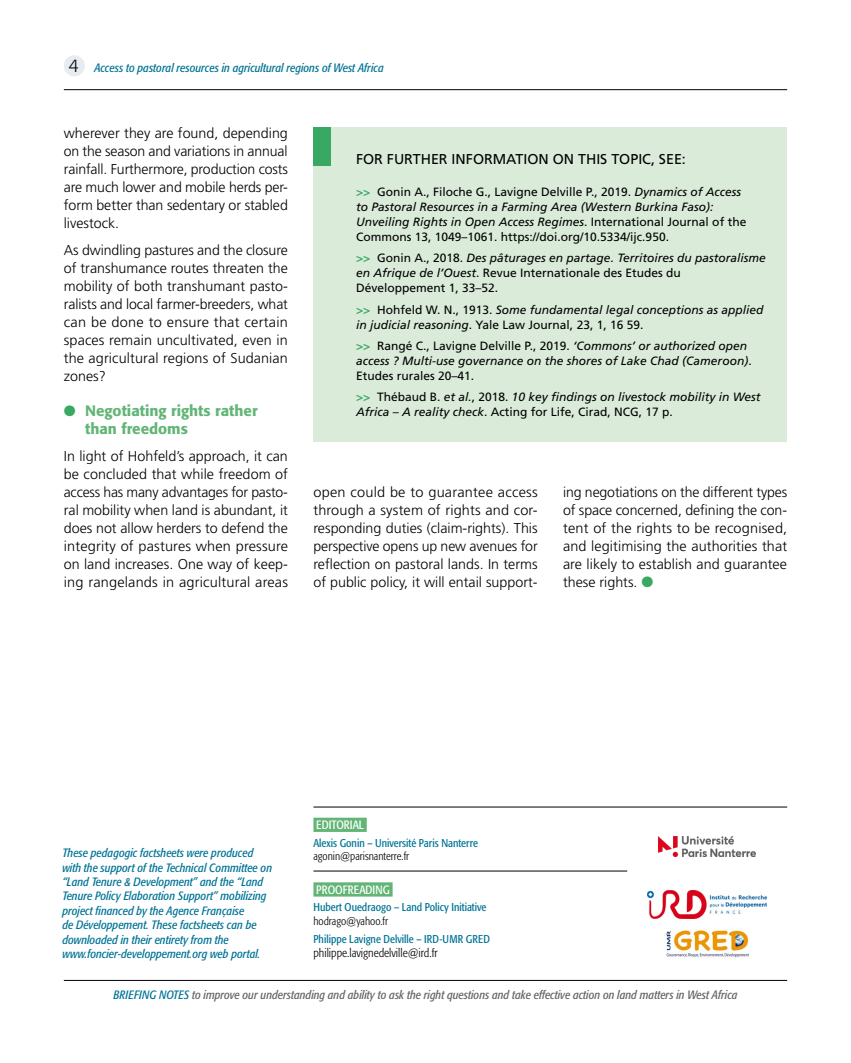
<style>
.page{position:relative;width:851px;height:1063px;background:#fff}
.page>*{position:absolute;margin:0;border:0;box-sizing:border-box;transform-origin:0 0}
.t1{font:300 18px "Formata";color:#000}
.t2{font:500 15px/18px "Formata";color:#62b576}
.t3{font:300 14.25px/18px "Frutiger LT Std";color:#000;text-align:justify}
.t4{font:14.25px "Frutiger LT Std";color:#000}
.t5{font:12px/15px "Frutiger LT Std";color:#000}
.t6{font:italic condensed 12px/14.4px "Formata";color:#007496}
.t7{font:italic 12px/15px "Frutiger LT Std";color:#000}
.t8{font:italic condensed 12px "Formata";color:#646567}
.t9{font:300 condensed 12px "Formata";color:#000}
.t10{font:condensed 12px "Formata";color:#fff}
.t11{font:condensed 11.25px "Formata";color:#007496}
.t12{font:300 condensed 11.25px "Formata";color:#000}
.s1{color:#38a962}
.s2{font-weight:700;color:#38a962}
.s3{font-style:italic}
.s4{font-weight:700;font-style:normal;color:#38a962}
.s5{font-style:normal}
.s6{color:#007496}
</style>
<div class="page">
<div style="left:313px;top:128px;width:474px;height:314px;background:#daebda"></div>
<div style="left:313px;top:128px;width:17px;height:38px;background:#38a962"></div>
<div style="left:64px;top:55px;width:21px;height:21px;background:#e6ecf1;border-radius:50%"></div>
<hr style="left:64px;top:89px;width:723px;height:1px;background:#000">
<div style="left:313px;top:882px;width:79px;height:15px;background:#62b576"></div>
<div style="left:313px;top:818px;width:53px;height:14px;background:#62b576"></div>
<hr style="left:313px;top:871px;width:314px;height:1px;background:#000">
<hr style="left:313px;top:807px;width:474px;height:1px;background:#000">
<img style="left:647px;top:891px;width:119px;height:28px">
<img style="left:666px;top:930px;width:82px;height:28px">
<img style="left:659px;top:836px;width:96px;height:21px">
<hr style="left:64px;top:980px;width:723px;height:1px;background:#000">
<p class="t1" style="left:68px;top:55px;width:12px">4</p>
<p class="t6" style="left:94px;top:61px;width:291px">Access to pastoral resources in agricultural regions of West Africa</p>
<p class="t3" style="left:64px;top:125px;width:226px">wherever they are found, depending on the season and variations in annual rainfall. Furthermore, production costs are much lower and mobile herds per&shy;form better than sedentary or stabled livestock.</p>
<p class="t3" style="left:64px;top:241px;width:226px">As dwindling pastures and the closure of transhumance routes threaten the mobility of both transhumant pasto&shy;ralists and local farmer-breeders, what can be done to ensure that certain spaces remain uncultivated, even in the agricultural regions of Sudanian zones?</p>
<p class="t2" style="left:85px;top:401px;width:174px;text-indent:-21px"><span class="s1">●</span> Negotiating rights rather than freedoms</p>
<p class="t3" style="left:64px;top:447px;width:226px">In light of Hohfeld’s approach, it can be concluded that while freedom of access has many advantages for pasto&shy;ral mobility when land is abundant, it does not allow herders to defend the integrity of pastures when pressure on land increases. One way of keep&shy;ing rangelands in agricultural areas</p>
<p class="t4" style="left:356px;top:150px;width:331px">FOR FURTHER INFORMATION ON THIS TOPIC, SEE:</p>
<p class="t5" style="left:356px;top:184px;width:392px"><span class="s2">&gt;&gt;</span> Gonin A., Filoche G., Lavigne Delville P., 2019. <span class="s3">Dynamics of Access to Pastoral Resources in a Farming Area (Western Burkina Faso):<br>Unveiling Rights in Open Access Regimes</span>. International Journal of the Commons 13, 1049–1061. https://doi.org/10.5334/ijc.950.</p>
<p class="t5" style="left:356px;top:251px;width:411px"><span class="s2">&gt;&gt;</span> Gonin A., 2018. <span class="s3">Des pâturages en partage. Territoires du pastoralisme en Afrique de l’Ouest</span>. Revue Internationale des Etudes du<br>Développement 1, 33–52.</p>
<p class="t7" style="left:356px;top:302px;width:409px"><span class="s4">&gt;&gt;</span> <span class="s5">Hohfeld W. N., 1913.</span> Some fundamental legal conceptions as applied in judicial reasoning<span class="s5">. Yale Law Journal, 23, 1, 16 59.</span></p>
<p class="t7" style="left:356px;top:338px;width:397px"><span class="s4">&gt;&gt;</span> <span class="s5">Rangé C., Lavigne Delville P., 2019.</span> ‘Commons’ or authorized open access ? Multi-use governance on the shores of Lake Chad (Cameroon)<span class="s5">.<br>Etudes rurales 20–41.</span></p>
<p class="t7" style="left:356px;top:390px;width:406px"><span class="s4">&gt;&gt;</span> <span class="s5">Thébaud B.</span> et al.<span class="s5">, 2018.</span> 10 key findings on livestock mobility in West<br>Africa – A reality check<span class="s5">. Acting for Life, Cirad, NCG, 17 p.</span></p>
<p class="t3" style="left:313px;top:483px;width:226px">open could be to guarantee access through a system of rights and cor&shy;responding duties (claim-rights). This perspective opens up new avenues for reflection on pastoral lands. In terms of public policy, it will entail support-</p>
<p class="t3" style="left:563px;top:483px;width:226px">ing negotiations on the different types of space concerned, defining the con&shy;tent of the rights to be recognised, and legitimising the authorities that are likely to establish and guarantee these rights. <span class="s1">●</span></p>
<p class="t6" style="left:62px;top:846px;width:211px">These pedagogic factsheets were produced with the support of the Technical Committee on “Land Tenure &amp; Development” and the “Land Tenure Policy Elaboration Support” mobilizing project financed by the Agence Française<br>de Développement. These factsheets can be downloaded in their entirety from the www.foncier-developpement.org web portal.</p>
<p class="t10" style="left:316px;top:818px;width:49px">EDITORIAL</p>
<p class="t11" style="left:313px;top:836px;width:166px">Alexis Gonin – Université Paris Nanterre</p>
<p class="t12" style="left:313px;top:850px;width:97px">agonin@parisnanterre.fr</p>
<p class="t10" style="left:316px;top:882px;width:75px">PROOFREADING</p>
<p class="t11" style="left:313px;top:901px;width:174px">Hubert Ouedraogo – Land Policy Initiative</p>
<p class="t12" style="left:313px;top:914px;width:76px">hodrago@yahoo.fr</p>
<p class="t11" style="left:313px;top:932px;width:178px">Philippe Lavigne Delville – IRD-UMR GRED</p>
<p class="t9" style="left:313px;top:946px;width:126px">philippe.lavignedelville@ird.fr</p>
<p class="t8" style="left:113px;top:988px;width:625px"><span class="s6">BRIEFING NOTES</span> to improve our understanding and ability to ask the right questions and take effective action on land matters in West Africa</p>
</div>
